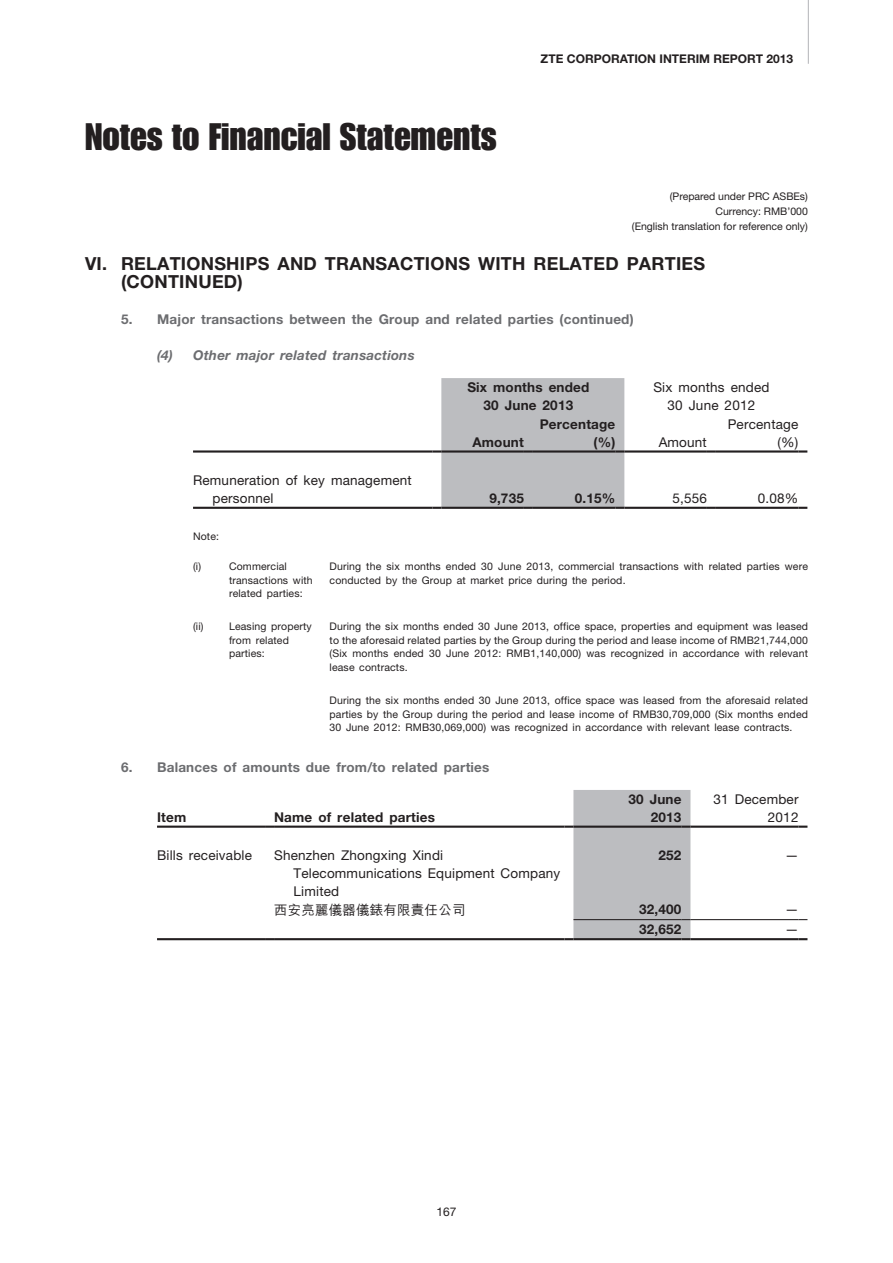
<style>
.page{position:relative;width:893px;height:1263px;background:#fff}
.page>*{position:absolute;margin:0;border:0;box-sizing:border-box;transform-origin:0 0}
.t1{font:37.5px "Impact LT Std";color:#231f20}
._03_H1{font:700 18px/18px "Helvetica Neue LT Std";letter-spacing:.015em;color:#231f20}
._15_Table_Stub{font:13.5px/18px "Helvetica Neue LT Std";letter-spacing:.015em;color:#231f20}
._04___H2{font:700 13.5px "Helvetica Neue LT Std";letter-spacing:.015em;color:#6c6d70}
._31_table_tab_6pt{font:700 13.5px/18px "Helvetica Neue LT Std";letter-spacing:.015em;color:#231f20;text-align:right}
._31_table_tab_6pt-2{font:13.5px/18px "Helvetica Neue LT Std";letter-spacing:.015em;color:#231f20;text-align:right}
._05_____H3{font:italic 700 13.5px "Helvetica Neue LT Std";letter-spacing:.015em;color:#6c6d70}
._15_Table_Stub-2{font:700 13.5px "Helvetica Neue LT Std";letter-spacing:.015em;color:#231f20}
._15_Table_Stub-3{font:500 13.5px "M Hei HK";letter-spacing:.015em;color:#231f20}
.t2{font:700 12px "Helvetica Neue LT Std";color:#231f20}
.t3{font:12px "Helvetica Neue LT Std";color:#231f20}
._02_Note_Text{font:10.5px/13.5px "Helvetica Neue LT Std";letter-spacing:.015em;color:#231f20;text-align:justify}
._21_IN0__Note{font:10.5px/13.5px "Helvetica Neue LT Std";letter-spacing:.015em;color:#231f20}
._24__________IN6__No{font:10.5px "Helvetica Neue LT Std";color:#231f20}
</style>
<div class="page">
<hr style="left:808px;top:0;width:1px;height:64px;background:#b2b3b7">
<hr style="left:193px;top:450px;width:239px;height:3px;background:#231f20">
<hr style="left:624px;top:450px;width:83px;height:3px;background:#231f20">
<svg style="left:707px;top:450px;width:9px;height:3px"></svg>
<hr style="left:716px;top:450px;width:82px;height:3px;background:#231f20">
<svg style="left:798px;top:450px;width:9px;height:3px"></svg>
<hr style="left:193px;top:507px;width:239px;height:2px;background:#231f20">
<svg style="left:432px;top:378px;width:192px;height:131px;background:#bbbbbe"></svg>
<hr style="left:624px;top:507px;width:83px;height:2px;background:#231f20">
<svg style="left:707px;top:507px;width:9px;height:2px"></svg>
<hr style="left:716px;top:507px;width:82px;height:2px;background:#231f20">
<svg style="left:798px;top:507px;width:9px;height:2px"></svg>
<hr style="left:157px;top:825px;width:108px;height:3px;background:#231f20">
<svg style="left:265px;top:825px;width:9px;height:3px"></svg>
<hr style="left:274px;top:825px;width:290px;height:3px;background:#231f20">
<hr style="left:690px;top:825px;width:108px;height:3px;background:#231f20">
<svg style="left:798px;top:825px;width:9px;height:3px"></svg>
<hr style="left:157px;top:938px;width:108px;height:2px;background:#231f20">
<svg style="left:265px;top:938px;width:9px;height:2px"></svg>
<hr style="left:274px;top:938px;width:290px;height:2px;background:#231f20">
<hr style="left:690px;top:938px;width:108px;height:2px;background:#231f20">
<svg style="left:798px;top:938px;width:9px;height:2px"></svg>
<svg style="left:564px;top:790px;width:126px;height:150px;background:#bcbcbf"></svg>
<hr style="left:690px;top:919px;width:108px;height:1px;background:#231f20">
<h1 class="t1" style="left:85px;top:115px;width:413px">Notes to Financial Statements</h1>
<p class="t2" style="left:541px;top:51px;width:254px">ZTE CORPORATION INTERIM REPORT 2013</p>
<p class="_02_Note_Text" style="left:632px;top:189px;width:177px;line-height:15px;text-align:right">(Prepared under PRC ASBEs)<br>Currency: RMB’000<br>(English translation for reference only)</p>
<p class="_03_H1" style="left:121px;top:254px;width:586px;text-indent:-36px">VI. RELATIONSHIPS AND TRANSACTIONS WITH RELATED PARTIES (CONTINUED)</p>
<p class="_04___H2" style="left:121px;top:311px;width:514px">5. Major transactions between the Group and related parties (continued)</p>
<p class="_05_____H3" style="left:157px;top:347px;width:259px">(4) Other major related transactions</p>
<p class="_31_table_tab_6pt" style="left:467px;top:378px;width:124px;text-align:center">Six months ended<br>30 June 2013</p>
<p class="_31_table_tab_6pt-2" style="left:653px;top:378px;width:118px;text-align:center">Six months ended<br>30 June 2012</p>
<p class="_31_table_tab_6pt" style="left:472px;top:433px;width:53px">Amount</p>
<p class="_31_table_tab_6pt" style="left:540px;top:415px;width:77px">Percentage (%)</p>
<p class="_31_table_tab_6pt-2" style="left:728px;top:415px;width:72px">Percentage (%)</p>
<p class="_31_table_tab_6pt-2" style="left:659px;top:433px;width:50px">Amount</p>
<p class="_15_Table_Stub" style="left:213px;top:471px;width:201px;text-indent:-20px">Remuneration of key management personnel</p>
<p class="_31_table_tab_6pt" style="left:489px;top:489px;width:36px">9,735</p>
<p class="_31_table_tab_6pt" style="left:575px;top:489px;width:42px">0.15%</p>
<p class="_31_table_tab_6pt-2" style="left:672px;top:489px;width:36px">5,556</p>
<p class="_31_table_tab_6pt-2" style="left:758px;top:489px;width:42px">0.08%</p>
<p class="_24__________IN6__No" style="left:193px;top:530px;width:28px">Note:</p>
<p class="_21_IN0__Note" style="left:193px;top:559px;width:10px">(i)</p>
<p class="_21_IN0__Note" style="left:229px;top:559px;width:85px">Commercial transactions with related parties:</p>
<p class="_02_Note_Text" style="left:330px;top:559px;width:480px">During the six months ended 30 June 2013, commercial transactions with related parties were conducted by the Group at market price during the period.</p>
<p class="_21_IN0__Note" style="left:193px;top:619px;width:12px">(ii)</p>
<p class="_21_IN0__Note" style="left:229px;top:619px;width:84px">Leasing property from related parties:</p>
<p class="_02_Note_Text" style="left:330px;top:619px;width:480px">During the six months ended 30 June 2013, office space, properties and equipment was leased to the aforesaid related parties by the Group during the period and lease income of RMB21,744,000 (Six months ended 30 June 2012: RMB1,140,000) was recognized in accordance with relevant lease contracts.</p>
<p class="_02_Note_Text" style="left:330px;top:694px;width:480px">During the six months ended 30 June 2013, office space was leased from the aforesaid related parties by the Group during the period and lease income of RMB30,709,000 (Six months ended 30 June 2012: RMB30,069,000) was recognized in accordance with relevant lease contracts.</p>
<p class="_04___H2" style="left:121px;top:759px;width:370px">6. Balances of amounts due from/to related parties</p>
<p class="_15_Table_Stub-2" style="left:157px;top:809px;width:31px">Item</p>
<p class="_15_Table_Stub-2" style="left:274px;top:809px;width:162px">Name of related parties</p>
<p class="_31_table_tab_6pt" style="left:628px;top:790px;width:55px">30 June<br>2013</p>
<p class="_31_table_tab_6pt-2" style="left:713px;top:790px;width:87px">31 December<br>2012</p>
<p class="_15_Table_Stub" style="left:157px;top:845px;width:96px">Bills receivable</p>
<p class="_15_Table_Stub" style="left:294px;top:845px;width:268px;text-indent:-20px">Shenzhen Zhongxing Xindi<br>Telecommunications Equipment Company<br>Limited</p>
<p class="_31_table_tab_6pt" style="left:659px;top:845px;width:24px">252</p>
<p class="_31_table_tab_6pt-2" style="left:785px;top:845px;width:15px">—</p>
<p class="_15_Table_Stub-3" style="left:274px;top:900px;width:193px">西安亮麗儀器儀錶有限責任公司</p>
<p class="_31_table_tab_6pt" style="left:639px;top:900px;width:44px">32,400</p>
<p class="_31_table_tab_6pt-2" style="left:785px;top:900px;width:15px">—</p>
<p class="_31_table_tab_6pt" style="left:639px;top:920px;width:44px">32,652</p>
<p class="_31_table_tab_6pt-2" style="left:785px;top:920px;width:15px">—</p>
<p class="t3" style="left:436px;top:1205px;width:22px">167</p>
</div>
